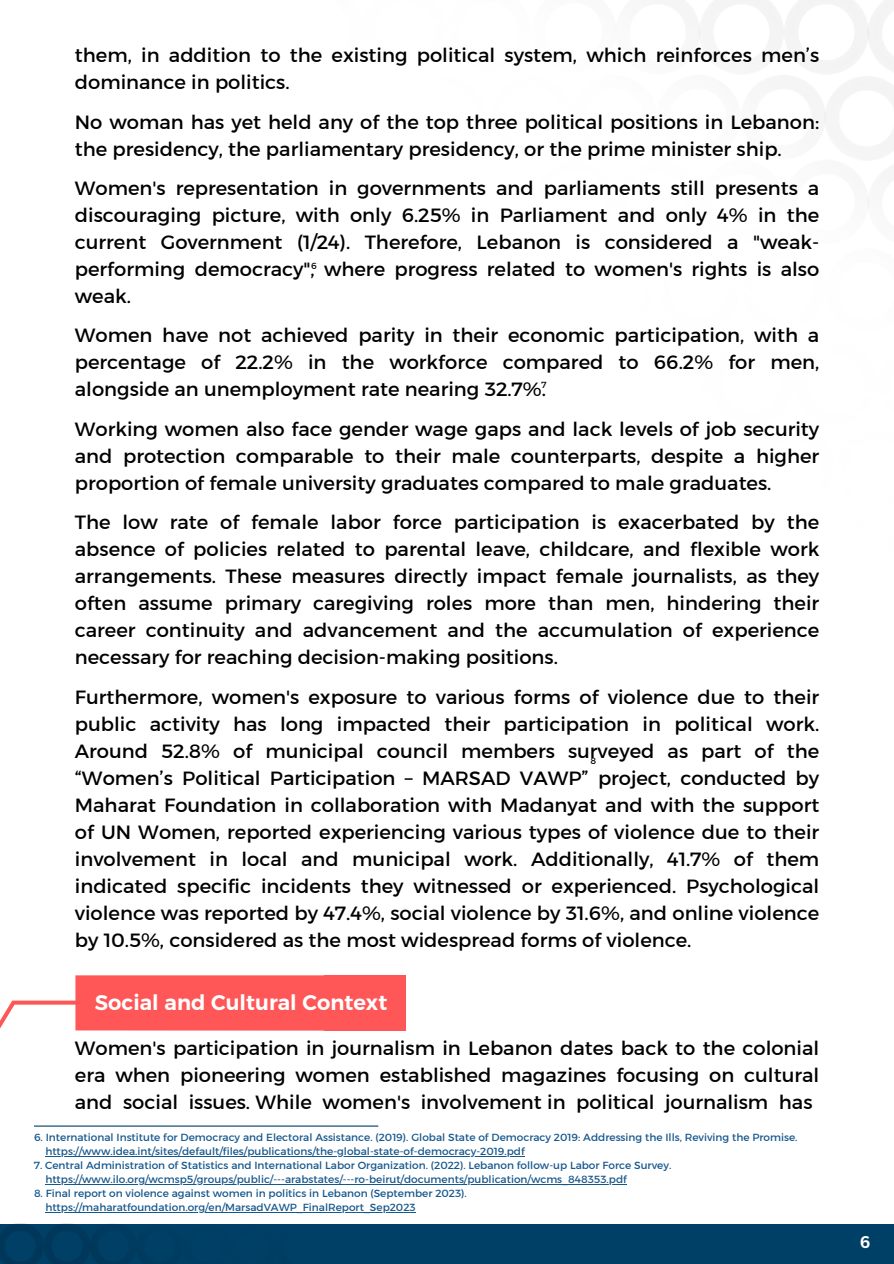
<style>
.page{position:relative;width:894px;height:1264px;background:#fff}
.page>*{position:absolute;margin:0;border:0;box-sizing:border-box;transform-origin:0 0}
.t1{font:700 21px "Kief Montaser Semi";color:#fff}
.t2{font:19.5px/27px "Kief Montaser Regular";color:#000;text-align:justify}
.t3{font:700 16.5px "Canva Sans";color:#fff}
.t4{font:10.5px/14px "Kief Montaser Regular";color:#16578c}
.t5{font:9px "Kief Montaser Regular";color:#000}
</style>
<div class="page">
<hr style="left:34px;top:1125px;width:344px;height:1px;background:#003f66">
<hr style="left:45px;top:1155px;width:479px;height:1px;background:#16578c">
<hr style="left:45px;top:1183px;width:581px;height:1px;background:#16578c">
<hr style="left:45px;top:1211px;width:370px;height:1px;background:#16578c">
<div style="left:0;top:1223px;width:893px;height:40px;background:#003f66"></div>
<img style="left:0;top:1223px;width:291px;height:39px">
<svg style="left:0;top:1000px;width:78px;height:31px"></svg>
<div style="left:75px;top:975px;width:253px;height:55px;background:#ff5757"></div>
<div style="left:324px;top:975px;width:82px;height:55px;background:#ff5757"></div>
<p class="t2" style="left:75px;top:42px;width:745px">them, in addition to the existing political system, which reinforces men’s dominance in politics.</p>
<p class="t2" style="left:75px;top:108px;width:745px">No woman has yet held any of the top three political positions in Lebanon: the presidency, the parliamentary presidency, or the prime minister ship.</p>
<p class="t2" style="left:75px;top:174px;width:745px">Women's representation in governments and parliaments still presents a discouraging picture, with only 6.25% in Parliament and only 4% in the current Government (1/24). Therefore, Lebanon is considered a "weak&shy;performing democracy", where progress related to women's rights is also weak.</p>
<p class="t2" style="left:75px;top:322px;width:745px">Women have not achieved parity in their economic participation, with a percentage of 22.2% in the workforce compared to 66.2% for men, alongside an unemployment rate nearing 32.7%.</p>
<p class="t2" style="left:75px;top:415px;width:745px">Working women also face gender wage gaps and lack levels of job security and protection comparable to their male counterparts, despite a higher proportion of female university graduates compared to male graduates.</p>
<p class="t2" style="left:75px;top:508px;width:745px">The low rate of female labor force participation is exacerbated by the absence of policies related to parental leave, childcare, and flexible work arrangements. These measures directly impact female journalists, as they often assume primary caregiving roles more than men, hindering their career continuity and advancement and the accumulation of experience necessary for reaching decision-making positions.</p>
<p class="t2" style="left:75px;top:683px;width:745px">Furthermore, women's exposure to various forms of violence due to their public activity has long impacted their participation in political work.<br>Around 52.8% of municipal council members surveyed as part of the “Women’s Political Participation – MARSAD VAWP” project, conducted by Maharat Foundation in collaboration with Madanyat and with the support of UN Women, reported experiencing various types of violence due to their involvement in local and municipal work. Additionally, 41.7% of them indicated specific incidents they witnessed or experienced. Psychological violence was reported by 47.4%, social violence by 31.6%, and online violence by 10.5%, considered as the most widespread forms of violence.</p>
<p class="t5" style="left:311px;top:260px;width:7px">6</p>
<p class="t5" style="left:541px;top:379px;width:7px">7</p>
<p class="t5" style="left:590px;top:755px;width:7px">8</p>
<p class="t1" style="left:95px;top:989px;width:294px">Social and Cultural Context</p>
<p class="t2" style="left:75px;top:1034px;width:745px">Women's participation in journalism in Lebanon dates back to the colonial era when pioneering women established magazines focusing on cultural and social issues. While women's involvement in political journalism has</p>
<p class="t4" style="left:45px;top:1130px;width:753px;text-indent:-11px">6. International Institute for Democracy and Electoral Assistance. (2019). Global State of Democracy 2019: Addressing the Ills, Reviving the Promise. https://www.idea.int/sites/default/files/publications/the-global-state-of-democracy-2019.pdf</p>
<p class="t4" style="left:45px;top:1158px;width:627px;text-indent:-11px">7. Central Administration of Statistics and International Labor Organization. (2022). Lebanon follow-up Labor Force Survey. https://www.ilo.org/wcmsp5/groups/public/---arabstates/---ro-beirut/documents/publication/wcms_848353.pdf</p>
<p class="t4" style="left:45px;top:1186px;width:423px;text-indent:-11px">8. Final report on violence against women in politics in Lebanon (September 2023). https://maharatfoundation.org/en/MarsadVAWP_FinalReport_Sep2023</p>
<p class="t3" style="left:859px;top:1230px;width:12px">6</p>
</div>
